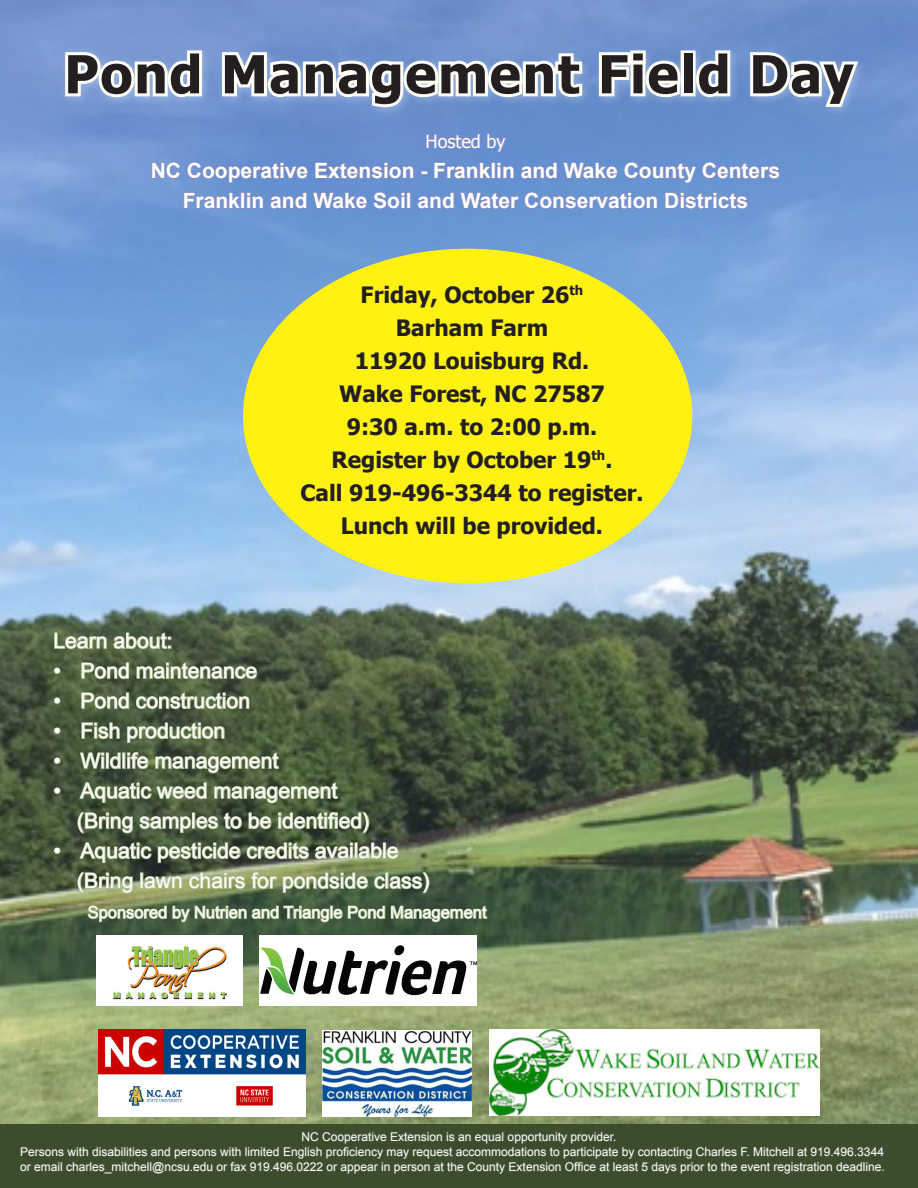
<style>
.page{position:relative;width:918px;height:1188px;background:#fff}
.page>*{position:absolute;margin:0;border:0;box-sizing:border-box;transform-origin:0 0}
.t1{font:700 52.5px "Tahoma";letter-spacing:.03em;color:#231f20}
.t2{font:700 22.5px "Tahoma";color:#231f20}
.t3{font:21px "Arial";color:#fff}
.t4{font:700 21px "Arial";color:#fff}
.t5{font:18px "Tahoma";color:#fff}
.t6{font:16.5px "Arial";color:#fff}
.t7{font:12px "Arial";color:#fff}
</style>
<div class="page">
<img style="left:0;top:0;width:918px;height:1119px">
<svg style="left:0;top:1119px;width:918px;height:6px;background:#7b8c5b"></svg>
<div style="left:0;top:1125px;width:918px;height:63px;background:#3c4d2d"></div>
<svg style="left:20px;top:1132px;width:864px;height:42px"></svg>
<div style="left:60px;top:45px;width:807px;height:73px;background:#fff;opacity:.25"></div>
<svg style="left:62px;top:47px;width:143px;height:54px"></svg>
<svg style="left:219px;top:39px;width:366px;height:72px"></svg>
<svg style="left:596px;top:47px;width:87px;height:54px"></svg>
<div style="left:681px;top:50px;width:15px;height:46px;border:6px solid #fffef4"></div>
<svg style="left:692px;top:47px;width:41px;height:54px"></svg>
<svg style="left:747px;top:49px;width:115px;height:61px"></svg>
<svg style="left:151px;top:133px;width:630px;height:77px;background:#6d8fcb"></svg>
<div style="left:243px;top:249px;width:449px;height:334px;background:#fff111;border-radius:50%"></div>
<svg style="left:362px;top:285px;width:221px;height:23px"></svg>
<svg style="left:397px;top:318px;width:86px;height:18px"></svg>
<svg style="left:492px;top:319px;width:55px;height:17px"></svg>
<svg style="left:356px;top:352px;width:70px;height:17px"></svg>
<svg style="left:434px;top:351px;width:110px;height:23px"></svg>
<svg style="left:553px;top:351px;width:35px;height:18px"></svg>
<svg style="left:339px;top:384px;width:64px;height:18px"></svg>
<svg style="left:411px;top:385px;width:115px;height:21px"></svg>
<svg style="left:534px;top:384px;width:70px;height:18px"></svg>
<svg style="left:347px;top:418px;width:105px;height:17px"></svg>
<svg style="left:460px;top:418px;width:23px;height:17px"></svg>
<svg style="left:491px;top:418px;width:50px;height:17px"></svg>
<svg style="left:549px;top:422px;width:47px;height:18px"></svg>
<svg style="left:333px;top:450px;width:224px;height:23px"></svg>
<svg style="left:565px;top:450px;width:46px;height:18px"></svg>
<svg style="left:301px;top:484px;width:27px;height:17px"></svg>
<div style="left:330px;top:483px;width:5px;height:18px;border:2px solid #fff21e"></div>
<div style="left:337px;top:483px;width:5px;height:18px;border:2px solid #fff21e"></div>
<svg style="left:350px;top:484px;width:41px;height:17px"></svg>
<div style="left:393px;top:491px;width:8px;height:5px;border:2px solid #fff21e"></div>
<svg style="left:402px;top:484px;width:42px;height:17px"></svg>
<div style="left:445px;top:491px;width:9px;height:5px;border:2px solid #fff21e"></div>
<svg style="left:455px;top:483px;width:187px;height:23px"></svg>
<svg style="left:342px;top:516px;width:99px;height:18px"></svg>
<div style="left:443px;top:516px;width:5px;height:18px;border:2px solid #fff21e"></div>
<div style="left:450px;top:516px;width:5px;height:18px;border:2px solid #fff21e"></div>
<svg style="left:464px;top:516px;width:26px;height:18px"></svg>
<svg style="left:498px;top:516px;width:104px;height:23px"></svg>
<img style="left:99px;top:1029px;width:207px;height:87px">
<img style="left:322px;top:1031px;width:150px;height:85px">
<img style="left:490px;top:1030px;width:330px;height:86px">
<svg style="left:53px;top:631px;width:118px;height:19px;background:#758563"></svg>
<svg style="left:53px;top:666px;width:9px;height:9px"></svg>
<svg style="left:81px;top:661px;width:49px;height:19px"></svg>
<svg style="left:136px;top:661px;width:122px;height:19px;background:#748362"></svg>
<svg style="left:53px;top:696px;width:9px;height:9px"></svg>
<svg style="left:81px;top:691px;width:169px;height:19px;background:#728260"></svg>
<svg style="left:53px;top:726px;width:9px;height:9px"></svg>
<svg style="left:53px;top:756px;width:9px;height:9px"></svg>
<svg style="left:53px;top:786px;width:9px;height:9px"></svg>
<svg style="left:53px;top:846px;width:9px;height:9px"></svg>
<svg style="left:77px;top:721px;width:323px;height:143px;background:#5c6c4d"></svg>
<svg style="left:77px;top:871px;width:411px;height:52px;background:#6e815d"></svg>
<div style="left:260px;top:935px;width:217px;height:70px;background:#fff"></div>
<svg style="left:260px;top:945px;width:217px;height:50px"></svg>
<div style="left:96px;top:935px;width:147px;height:70px;background:#fff"></div>
<img style="left:113px;top:946px;width:114px;height:54px">
<p class="t1" style="left:64px;top:37px;width:791px">Pond Management Field Day</p>
<p class="t5" style="left:426px;top:129px;width:81px">Hosted by</p>
<p class="t4" style="left:151px;top:157px;width:631px">NC Cooperative Extension - Franklin and Wake County Centers</p>
<p class="t4" style="left:183px;top:187px;width:567px">Franklin and Wake Soil and Water Conservation Districts</p>
<p class="t2" style="left:361px;top:279px;width:224px">Friday, October 26<sup>th</sup></p>
<p class="t2" style="left:396px;top:312px;width:154px">Barham Farm</p>
<p class="t2" style="left:355px;top:345px;width:236px">11920 Louisburg Rd.</p>
<p class="t2" style="left:339px;top:378px;width:267px">Wake Forest, NC 27587</p>
<p class="t2" style="left:347px;top:411px;width:252px">9:30 a.m. to 2:00 p.m.</p>
<p class="t2" style="left:331px;top:444px;width:282px">Register by October 19<sup>th</sup>.</p>
<p class="t2" style="left:301px;top:477px;width:345px">Call 919-496-3344 to register.</p>
<p class="t2" style="left:341px;top:510px;width:264px">Lunch will be provided.</p>
<p class="t3" style="left:53px;top:627px;width:121px">Learn about:</p>
<p class="t3" style="left:53px;top:657px;width:205px">• Pond maintenance</p>
<p class="t3" style="left:53px;top:687px;width:198px">• Pond construction</p>
<p class="t3" style="left:53px;top:717px;width:173px">• Fish production</p>
<p class="t3" style="left:53px;top:747px;width:227px">• Wildlife management</p>
<p class="t3" style="left:53px;top:777px;width:286px">• Aquatic weed management</p>
<p class="t3" style="left:77px;top:807px;width:294px">(Bring samples to be identified)</p>
<p class="t3" style="left:53px;top:837px;width:347px">• Aquatic pesticide credits available</p>
<p class="t3" style="left:77px;top:867px;width:354px">(Bring lawn chairs for pondside class)</p>
<p class="t6" style="left:88px;top:902px;width:400px">Sponsored by Nutrien and Triangle Pond Management</p>
<p class="t7" style="left:302px;top:1129px;width:316px">NC Cooperative Extension is an equal opportunity provider.</p>
<p class="t7" style="left:20px;top:1144px;width:865px">Persons with disabilities and persons with limited English proficiency may request accommodations to participate by contacting Charles F. Mitchell at 919.496.3344</p>
<p class="t7" style="left:20px;top:1159px;width:866px">or email charles_mitchell@ncsu.edu or fax 919.496.0222 or appear in person at the County Extension Office at least 5 days prior to the event registration deadline.</p>
</div>
